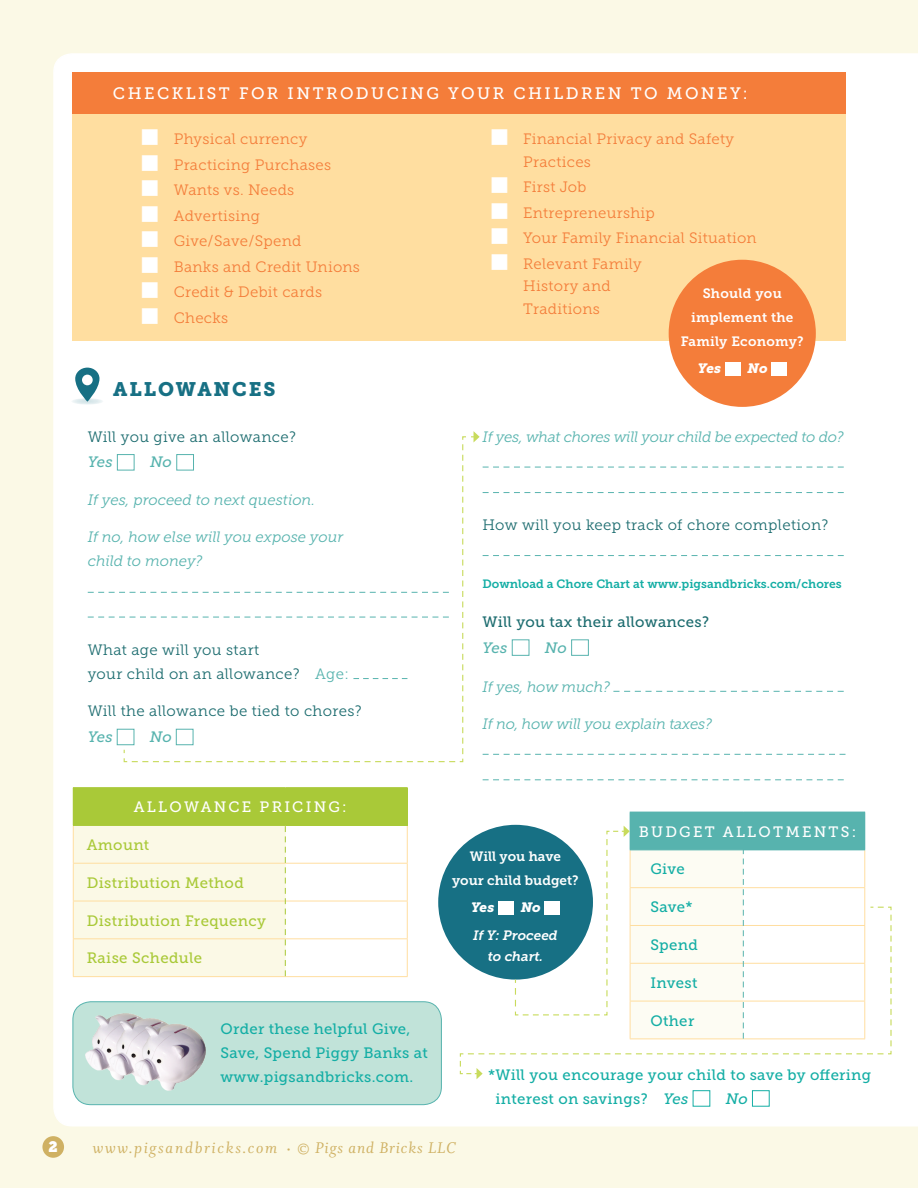
<style>
.page{position:relative;width:918px;height:1188px;background:#fbf9e6}
.page>*{position:absolute;margin:0;border:0;box-sizing:border-box;transform-origin:0 0}
.t1{font:19.5px "Museo Slab 900";letter-spacing:.1em;color:#177084}
.t2{font:17.25px "Whitman Italic Os F";letter-spacing:.1em;color:#cfb163}
.t3{font:16.5px "Museo Slab 500";letter-spacing:.15em;color:#fff}
.t4{font:15px/25.5px "Museo Slab 300";letter-spacing:.02em;color:#f47d3a}
.t5{font:italic 15px/24px "Museo Slab 300";letter-spacing:-.015em;color:#57b3ae}
.t6{font:15px/24px "Museo Slab 500";letter-spacing:.02em;color:#14aea5}
.t7{font:15px/24px "Museo Slab 300";letter-spacing:.025em;color:#1c6c6f}
.t8{font:15px "Museo Slab 500";letter-spacing:.025em;color:#a9c938}
.t9{font:15px "Museo Slab 500";letter-spacing:.15em;color:#fff}
.t10{font:15px "Museo Slab 500";letter-spacing:.02em;color:#1c6c6f}
.t11{font:italic 15px "Museo Slab 500";color:#57b3ae}
.t12{font:italic 15px "Museo Slab 500";color:#14aea5}
.t13{font:15px "Museo Slab";color:#fff}
.t14{font:13.5px/24px "Museo Slab 700";letter-spacing:.015em;color:#fff;text-align:center}
.t15{font:italic 13.5px/21px "Museo Slab 700";color:#fff;text-align:center}
.t16{font:italic 13.5px "Museo Slab 900";letter-spacing:-.005em;color:#fff}
.t17{font:12px "Museo Slab 700";color:#14aea5}
.s1{color:#57b3ae}
.s2{font-style:italic}
.s3{font-size:11.25px}
</style>
<div class="page">
<div style="left:53px;top:53px;width:865px;height:1073px;background:#fff"></div>
<div style="left:855px;top:54px;width:63px;height:1072px;background:#fff"></div>
<div style="left:72px;top:72px;width:774px;height:268px;background:#ffdea0"></div>
<div style="left:72px;top:72px;width:774px;height:42px;background:#f47d3a"></div>
<div style="left:42px;top:1136px;width:22px;height:22px;background:#cfb163;border-radius:50%"></div>
<div style="left:438px;top:825px;width:155px;height:155px;background:#177084;border-radius:50%"></div>
<div style="left:498px;top:901px;width:15px;height:14px;background:#fff"></div>
<div style="left:117px;top:454px;width:17px;height:16px;background:#fff;border:1px solid #57b3ae"></div>
<svg style="left:88px;top:592px;width:35px;height:1px"></svg>
<svg style="left:88px;top:617px;width:35px;height:1px"></svg>
<div style="left:117px;top:729px;width:17px;height:16px;background:#fff;border:1px solid #57b3ae"></div>
<svg style="left:483px;top:467px;width:361px;height:1px"></svg>
<svg style="left:483px;top:492px;width:361px;height:1px"></svg>
<svg style="left:483px;top:555px;width:361px;height:1px"></svg>
<div style="left:512px;top:639px;width:17px;height:17px;background:#fff;border:1px solid #57b3ae"></div>
<div style="left:571px;top:639px;width:18px;height:17px;background:#fff;border:1px solid #57b3ae"></div>
<svg style="left:613px;top:691px;width:231px;height:1px"></svg>
<svg style="left:483px;top:754px;width:363px;height:1px"></svg>
<svg style="left:483px;top:779px;width:361px;height:1px"></svg>
<div style="left:669px;top:260px;width:147px;height:147px;background:#f47d3a;border-radius:50%"></div>
<div style="left:725px;top:362px;width:15px;height:14px;background:#fff"></div>
<div style="left:772px;top:362px;width:15px;height:14px;background:#fff"></div>
<div style="left:693px;top:1090px;width:17px;height:17px;background:#fff;border:1px solid #14aea5"></div>
<div style="left:752px;top:1090px;width:18px;height:17px;background:#fff;border:1px solid #14aea5"></div>
<div style="left:73px;top:1002px;width:368px;height:103px;background:#c1e3d9;border-radius:18px"></div>
<div style="left:73px;top:1001px;width:369px;height:104px;border:1px solid #57b3ae;border-radius:18px"></div>
<img style="left:86px;top:1014px;width:119px;height:77px">
<div style="left:73px;top:788px;width:334px;height:37px;background:#a9c938"></div>
<hr style="left:407px;top:826px;width:1px;height:37px;background:#ffdea0">
<hr style="left:286px;top:863px;width:122px;height:1px;background:#ffdea0">
<hr style="left:407px;top:864px;width:1px;height:37px;background:#ffdea0">
<hr style="left:286px;top:901px;width:122px;height:1px;background:#ffdea0">
<hr style="left:407px;top:901px;width:1px;height:37px;background:#ffdea0">
<hr style="left:286px;top:938px;width:122px;height:1px;background:#ffdea0">
<hr style="left:407px;top:939px;width:1px;height:37px;background:#ffdea0">
<hr style="left:286px;top:976px;width:122px;height:1px;background:#ffdea0">
<hr style="left:73px;top:787px;width:213px;height:1px;background:#a9c938">
<hr style="left:286px;top:787px;width:122px;height:1px;background:#a9c938">
<hr style="left:407px;top:788px;width:1px;height:37px;background:#a9c938">
<hr style="left:286px;top:825px;width:122px;height:1px;background:#a9c938">
<svg style="left:73px;top:825px;width:213px;height:152px"></svg>
<div style="left:630px;top:812px;width:235px;height:38px;background:#57b3ae"></div>
<hr style="left:864px;top:850px;width:1px;height:37px;background:#ffdea0">
<hr style="left:743px;top:887px;width:122px;height:1px;background:#ffdea0">
<hr style="left:864px;top:888px;width:1px;height:37px;background:#ffdea0">
<hr style="left:743px;top:850px;width:122px;height:1px;background:#57b3ae">
<svg style="left:71px;top:398px;width:33px;height:7px"></svg>
<svg style="left:75px;top:368px;width:25px;height:34px"></svg>
<svg style="left:529px;top:826px;width:215px;height:80px"></svg>
<div style="left:123px;top:436px;width:352px;height:327px;background:#fff"></div>
<svg style="left:474px;top:431px;width:6px;height:11px"></svg>
<svg style="left:459px;top:906px;width:433px;height:169px"></svg>
<svg style="left:460px;top:1061px;width:23px;height:18px"></svg>
<p class="t3" style="left:113px;top:84px;width:636px">CHECKLIST FOR INTRODUCING YOUR CHILDREN TO MONEY:</p>
<p class="t4" style="left:174px;top:126px;width:188px">Physical currency<br>Practicing Purchases<br>Wants vs. Needs<br>Advertising<br>Give/Save/Spend<br>Banks and Credit Unions<br>Credit &amp; Debit cards<br>Checks</p>
<p class="t4" style="left:523px;top:128px;width:212px;line-height:22.5px">Financial Privacy and Safety<br>Practices</p>
<p class="t4" style="left:523px;top:174px;width:235px">First Job<br>Entrepreneurship<br>Your Family Financial Situation<br>Relevant Family</p>
<p class="t4" style="left:523px;top:275px;width:89px;line-height:22.5px">History and<br>Traditions</p>
<p class="t14" style="left:681px;top:282px;width:125px">Should you implement the<br>Family Economy?</p>
<p class="t16" style="left:698px;top:361px;width:25px">Yes</p>
<p class="t16" style="left:748px;top:361px;width:22px">No</p>
<h1 class="t1" style="left:113px;top:378px;width:164px">ALLOWANCES</h1>
<p class="t7" style="left:88px;top:425px;width:210px">Will you give an allowance?</p>
<p class="t11" style="left:88px;top:454px;width:26px">Yes</p>
<p class="t11" style="left:150px;top:454px;width:23px">No</p>
<p class="t5" style="left:88px;top:488px;width:229px">If yes, proceed to next question.</p>
<p class="t5" style="left:88px;top:525px;width:257px">If no, how else will you expose your child to money?</p>
<p class="t7" style="left:88px;top:638px;width:263px">What age will you start<br>your child on an allowance? <span class="s1">Age:</span></p>
<p class="t7" style="left:88px;top:699px;width:275px">Will the allowance be tied to chores?</p>
<p class="t11" style="left:88px;top:728px;width:26px">Yes</p>
<p class="t11" style="left:150px;top:728px;width:23px">No</p>
<p class="t9" style="left:134px;top:799px;width:214px">ALLOWANCE PRICING:</p>
<p class="t8" style="left:87px;top:836px;width:64px">Amount</p>
<p class="t8" style="left:87px;top:874px;width:159px">Distribution Method</p>
<p class="t8" style="left:87px;top:912px;width:181px">Distribution Frequency</p>
<p class="t8" style="left:87px;top:950px;width:117px">Raise Schedule</p>
<p class="t6" style="left:220px;top:1017px;width:209px">Order these helpful Give,<br>Save, Spend Piggy Banks at www.pigsandbricks.com.</p>
<p class="t5" style="left:483px;top:425px;width:363px">If yes, what chores will your child be expected to do?</p>
<p class="t7" style="left:483px;top:513px;width:347px">How will you keep track of chore completion?</p>
<p class="t17" style="left:483px;top:577px;width:361px">Download a Chore Chart at www.pigsandbricks.com/chores</p>
<p class="t10" style="left:483px;top:614px;width:228px">Will you tax their allowances?</p>
<p class="t11" style="left:483px;top:639px;width:26px">Yes</p>
<p class="t11" style="left:545px;top:639px;width:23px">No</p>
<p class="t5" style="left:483px;top:675px;width:129px">If yes, how much?</p>
<p class="t5" style="left:483px;top:712px;width:231px">If no, how will you explain taxes?</p>
<p class="t14" style="left:452px;top:845px;width:128px">Will you have<br>your child budget?</p>
<p class="t16" style="left:471px;top:900px;width:25px">Yes</p>
<p class="t16" style="left:521px;top:900px;width:22px">No</p>
<p class="t15" style="left:473px;top:925px;width:86px">If Y: Proceed to chart.</p>
<p class="t9" style="left:639px;top:823px;width:219px">BUDGET ALLOTMENTS:</p>
<p class="t6" style="left:650px;top:857px;width:36px">Give</p>
<p class="t6" style="left:650px;top:895px;width:44px">Save*</p>
<p class="t6" style="left:650px;top:933px;width:49px">Spend</p>
<p class="t6" style="left:650px;top:971px;width:49px">Invest</p>
<p class="t6" style="left:650px;top:1009px;width:46px">Other</p>
<p class="t6" style="left:496px;top:1062px;width:377px;text-indent:-7px">*Will you encourage your child to save by offering interest on savings? <span class="s2">Yes</span></p>
<p class="t12" style="left:726px;top:1090px;width:23px">No</p>
<p class="t13" style="left:49px;top:1138px;width:11px">2</p>
<p class="t2" style="left:93px;top:1138px;width:365px">www.pigsandbricks.com <span class="s3">•</span> © Pigs and Bricks LLC</p>
</div>
